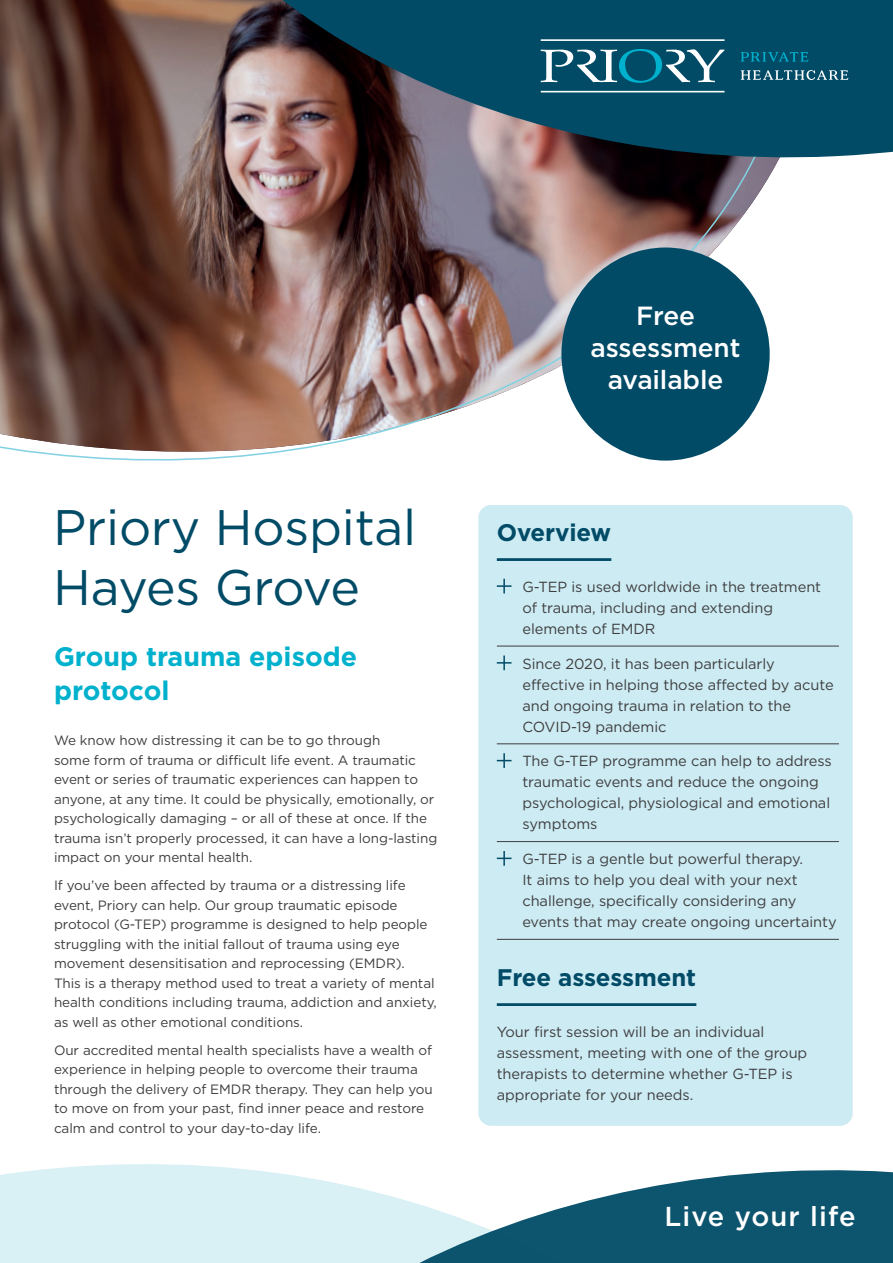
<style>
.page{position:relative;width:893px;height:1263px;background:#fff}
.page>*{position:absolute;margin:0;border:0;box-sizing:border-box;transform-origin:0 0}
.t1{font:49.8px/59.8px "Gotham";letter-spacing:-.005em;color:#014b67}
.t2{font:500 27.3px "Gotham";letter-spacing:.04em;color:#fff}
.t3{font:700 26.7px/34.3px "Gotham";color:#00b1cd}
.t4{font:500 26.25px/31.7px "Gotham";letter-spacing:-.005em;color:#fff;text-align:center}
.t5{font:700 24px "Gotham";letter-spacing:-.005em;color:#014b67}
.t6{font:14.7px/21px "Gotham";letter-spacing:-.005em;color:#3e3e3f}
.t7{font:13.5px/19.5px "Gotham";letter-spacing:-.005em;color:#3e3e3f}
</style>
<div class="page">
<div style="left:0;top:1166px;width:79px;height:97px;background:#d9f0f5"></div>
<svg style="left:79px;top:1164px;width:814px;height:99px"></svg>
<div style="left:478px;top:505px;width:375px;height:621px;background:#cdebf3;border-radius:13px"></div>
<hr style="left:497px;top:558px;width:114px;height:3px;background:#014b67">
<hr style="left:497px;top:646px;width:342px;height:1px;background:#3e3e3f">
<hr style="left:497px;top:743px;width:342px;height:1px;background:#3e3e3f">
<hr style="left:497px;top:841px;width:342px;height:1px;background:#3e3e3f">
<hr style="left:497px;top:939px;width:342px;height:1px;background:#3e3e3f">
<svg style="left:497px;top:579px;width:14px;height:14px"></svg>
<svg style="left:497px;top:655px;width:14px;height:15px"></svg>
<svg style="left:497px;top:753px;width:14px;height:15px"></svg>
<svg style="left:497px;top:851px;width:14px;height:15px"></svg>
<hr style="left:497px;top:1003px;width:199px;height:3px;background:#014b67">
<img style="left:0;top:0;width:844px;height:517px">
<img style="left:81px;top:0;width:812px;height:175px">
<svg style="left:741px;top:52px;width:68px;height:10px"></svg>
<svg style="left:541px;top:39px;width:183px;height:53px;background:#2f7087"></svg>
<svg style="left:741px;top:70px;width:107px;height:10px"></svg>
<div style="left:561px;top:247px;width:209px;height:214px;background:#014b67;border-radius:50%"></div>
<p class="t1" style="left:53px;top:496px;width:365px">Priory Hospital<br>Hayes Grove</p>
<p class="t3" style="left:54px;top:639px;width:305px">Group trauma episode protocol</p>
<p class="t7" style="left:54px;top:731px;width:385px">We know how distressing it can be to go through<br>some form of trauma or difficult life event. A traumatic event or series of traumatic experiences can happen to anyone, at any time. It could be physically, emotionally, or psychologically damaging – or all of these at once. If the trauma isn’t properly processed, it can have a long-lasting impact on your mental health.</p>
<p class="t7" style="left:54px;top:876px;width:384px">If you’ve been affected by trauma or a distressing life event, Priory can help. Our group traumatic episode protocol (G-TEP) programme is designed to help people struggling with the initial fallout of trauma using eye movement desensitisation and reprocessing (EMDR).<br>This is a therapy method used to treat a variety of mental health conditions including trauma, addiction and anxiety, as well as other emotional conditions.</p>
<p class="t7" style="left:54px;top:1040px;width:380px">Our accredited mental health specialists have a wealth of experience in helping people to overcome their trauma through the delivery of EMDR therapy. They can help you to move on from your past, find inner peace and restore calm and control to your day-to-day life.</p>
<p class="t4" style="left:591px;top:300px;width:151px">Free assessment available</p>
<p class="t5" style="left:497px;top:517px;width:116px">Overview</p>
<p class="t6" style="left:522px;top:576px;width:300px">G-TEP is used worldwide in the treatment of trauma, including and extending elements of EMDR</p>
<p class="t6" style="left:522px;top:653px;width:313px">Since 2020, it has been particularly effective in helping those affected by acute and ongoing trauma in relation to the COVID-19 pandemic</p>
<p class="t6" style="left:522px;top:750px;width:311px">The G-TEP programme can help to address traumatic events and reduce the ongoing psychological, physiological and emotional symptoms</p>
<p class="t6" style="left:522px;top:848px;width:316px">G-TEP is a gentle but powerful therapy.<br>It aims to help you deal with your next challenge, specifically considering any events that may create ongoing uncertainty</p>
<p class="t5" style="left:497px;top:962px;width:201px">Free assessment</p>
<p class="t6" style="left:497px;top:1021px;width:312px">Your first session will be an individual assessment, meeting with one of the group therapists to determine whether G-TEP is appropriate for your needs.</p>
<p class="t2" style="left:664px;top:1198px;width:193px">Live your life</p>
</div>
